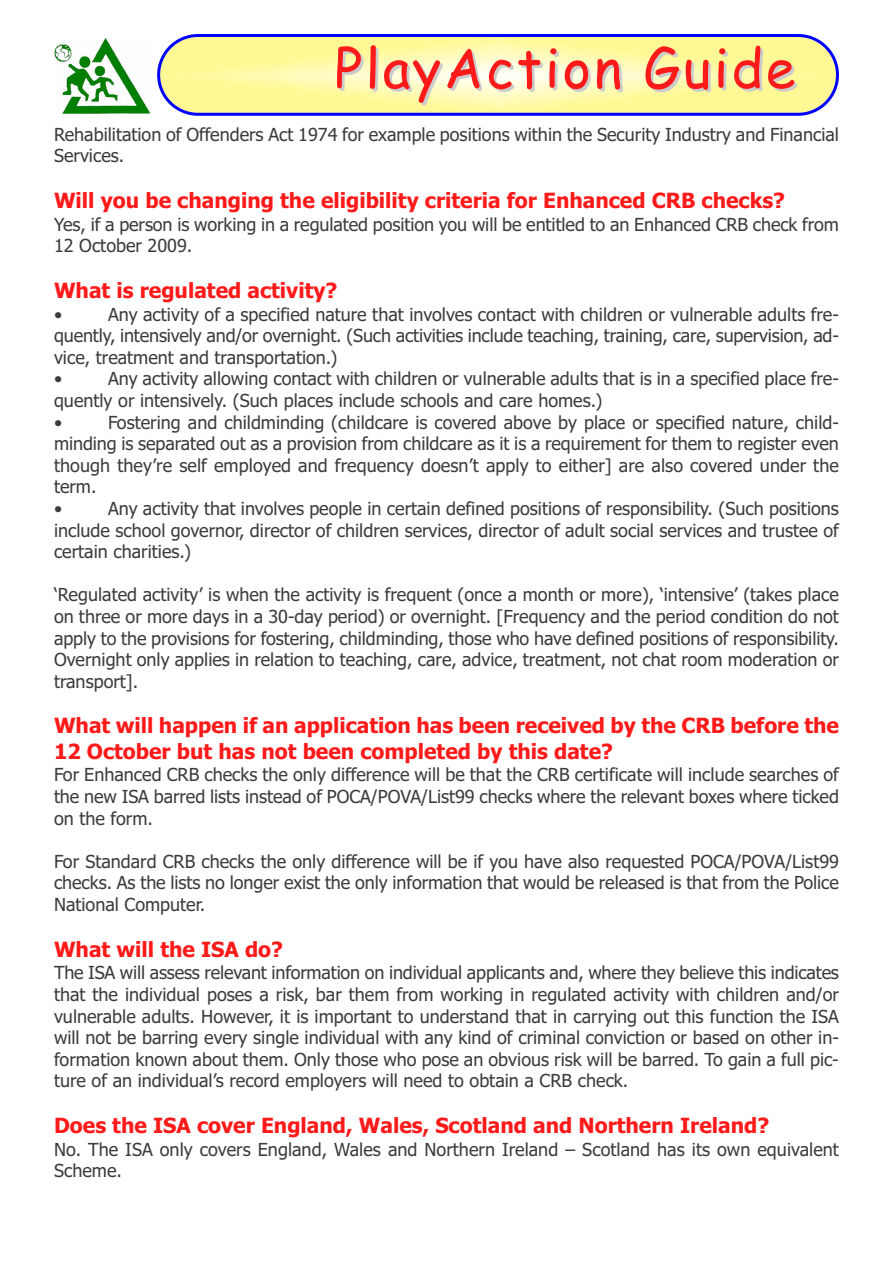
<style>
.page{position:relative;width:893px;height:1263px;background:#fff}
.page>*{position:absolute;margin:0;border:0;box-sizing:border-box;transform-origin:0 0}
.t1{font:54px "Comic Sans MS";letter-spacing:.05em;color:#ff1a1a}
.t2{font:700 21px/25.2px "Tahoma";color:#ff1a1a}
.t3{font:18px/21.6px "Tahoma";color:#3d3c3c}
</style>
<div class="page">
<img style="left:54px;top:38px;width:96px;height:75px">
<svg style="left:157px;top:34px;width:682px;height:82px;background:#ebe6b0"></svg>
<h1 class="t1" style="left:334px;top:37px;width:462px">PlayAction Guide</h1>
<p class="t3" style="left:54px;top:124px;width:786px">Rehabilitation of Offenders Act 1974 for example positions within the Security Industry and Financial<br>Services.</p>
<p class="t2" style="left:54px;top:188px;width:733px">Will you be changing the eligibility criteria for Enhanced CRB checks?</p>
<p class="t3" style="left:54px;top:214px;width:786px">Yes, if a person is working in a regulated position you will be entitled to an Enhanced CRB check from<br>12 October 2009.</p>
<p class="t2" style="left:54px;top:278px;width:285px">What is regulated activity?</p>
<p class="t3" style="left:54px;top:304px;width:10px">•</p>
<p class="t3" style="left:54px;top:304px;width:786px;text-indent:54px">Any activity of a specified nature that involves contact with children or vulnerable adults fre&shy;quently, intensively and/or overnight. (Such activities include teaching, training, care, supervision, ad&shy;vice, treatment and transportation.)<br>•</p>
<p class="t3" style="left:54px;top:368px;width:786px;text-indent:54px">Any activity allowing contact with children or vulnerable adults that is in a specified place fre&shy;quently or intensively. (Such places include schools and care homes.)<br>•</p>
<p class="t3" style="left:54px;top:412px;width:786px;text-indent:54px">Fostering and childminding (childcare is covered above by place or specified nature, child&shy;minding is separated out as a provision from childcare as it is a requirement for them to register even though they’re self employed and frequency doesn’t apply to either] are also covered under the term.<br>•</p>
<p class="t3" style="left:54px;top:498px;width:786px;text-align:justify;text-indent:54px">Any activity that involves people in certain defined positions of responsibility. (Such positions include school governor, director of children services, director of adult social services and trustee of certain charities.)</p>
<p class="t3" style="left:54px;top:584px;width:786px;text-align:justify">‘Regulated activity’ is when the activity is frequent (once a month or more), ‘intensive’ (takes place on three or more days in a 30-day period) or overnight. [Frequency and the period condition do not apply to the provisions for fostering, childminding, those who have defined positions of responsibility.<br>Overnight only applies in relation to teaching, care, advice, treatment, not chat room moderation or transport].</p>
<p class="t2" style="left:54px;top:713px;width:786px">What will happen if an application has been received by the CRB before the<br>12 October but has not been completed by this date?</p>
<p class="t3" style="left:54px;top:764px;width:786px;text-align:justify">For Enhanced CRB checks the only difference will be that the CRB certificate will include searches of the new ISA barred lists instead of POCA/POVA/List99 checks where the relevant boxes where ticked on the form.</p>
<p class="t3" style="left:54px;top:851px;width:786px;text-align:justify">For Standard CRB checks the only difference will be if you have also requested POCA/POVA/List99 checks. As the lists no longer exist the only information that would be released is that from the Police National Computer.</p>
<p class="t2" style="left:54px;top:937px;width:231px">What will the ISA do?</p>
<p class="t3" style="left:54px;top:962px;width:786px;text-align:justify">The ISA will assess relevant information on individual applicants and, where they believe this indicates that the individual poses a risk, bar them from working in regulated activity with children and/or vulnerable adults. However, it is important to understand that in carrying out this function the ISA will not be barring every single individual with any kind of criminal conviction or based on other in&shy;formation known about them. Only those who pose an obvious risk will be barred. To gain a full pic&shy;ture of an individual’s record employers will need to obtain a CRB check.</p>
<p class="t2" style="left:54px;top:1113px;width:717px">Does the ISA cover England, Wales, Scotland and Northern Ireland?</p>
<p class="t3" style="left:54px;top:1139px;width:786px">No. The ISA only covers England, Wales and Northern Ireland – Scotland has its own equivalent<br>Scheme.</p>
</div>
